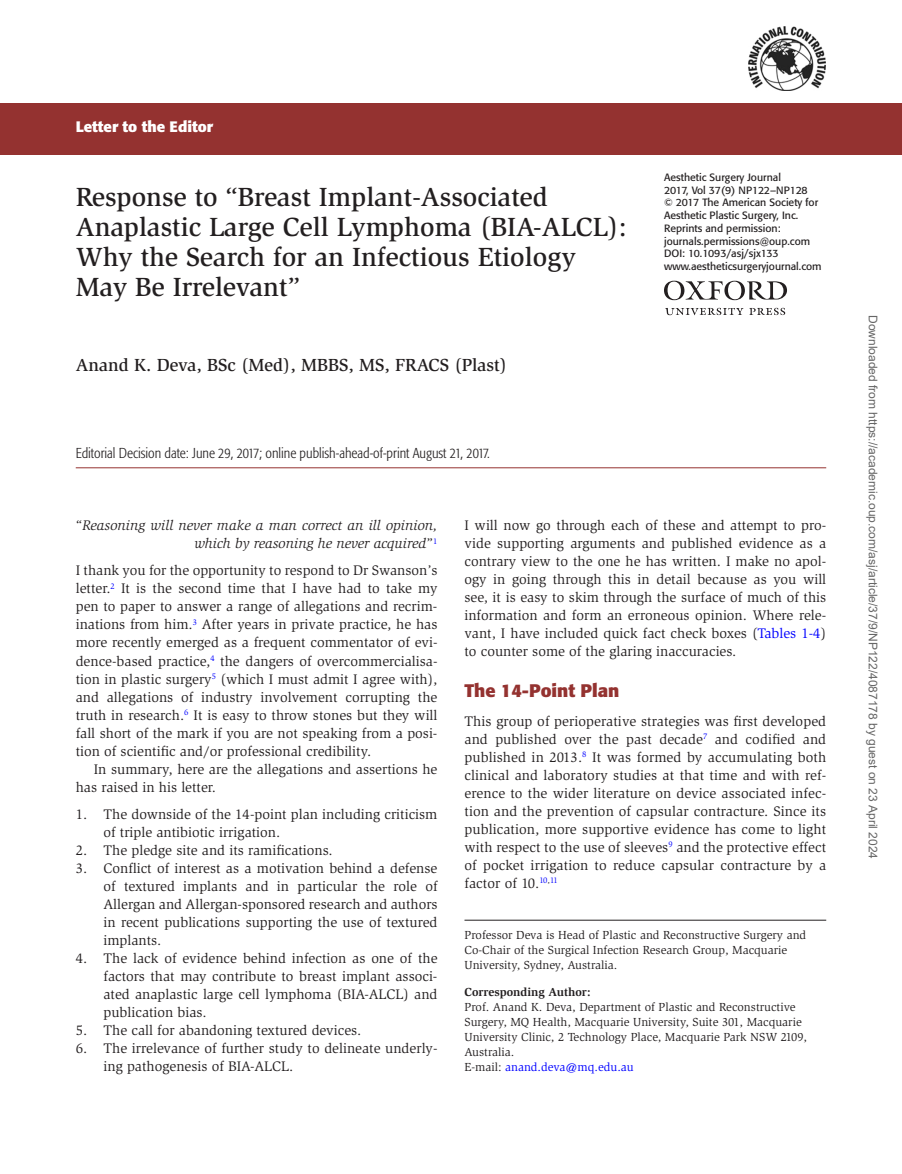
<style>
.page{position:relative;width:902px;height:1174px;background:#fff}
.page>*{position:absolute;margin:0;border:0;box-sizing:border-box;transform-origin:0 0}
.t1{font:500 27px/30px "Slimbach";color:#231f20}
.t2{font:500 18px "Slimbach";color:#231f20}
.t3{font:700 18px "Formata";color:#943230}
.t4{font:700 15px "Formata";color:#fff}
.t5{font:14.25px/18px "Slimbach";color:#231f20;text-align:justify}
.t6{font:italic 14.25px/18px "Slimbach";color:#231f20;text-align:right}
.t7{font:300 condensed 14.25px "Formata";color:#231f20}
.t8{font:12px/15px "Slimbach";color:#231f20}
.t9{font:12px "Arial";color:#666}
.t10{font:700 12px "Slimbach";color:#231f20}
.t11{font:10.5px/12.8px "Formata";color:#231f20}
.s1{font-style:normal}
.s2{color:#00f}
</style>
<div class="page">
<svg style="left:664px;top:281px;width:123px;height:34px"></svg>
<div style="left:0;top:104px;width:901px;height:50px;background:#943230"></div>
<hr style="left:76px;top:467px;width:750px;height:1px;background:#943230">
<hr style="left:464px;top:919px;width:362px;height:1px;background:#231f20">
<img style="left:748px;top:27px;width:77px;height:64px">
<p class="t4" style="left:76px;top:117px;width:139px">Letter to the Editor</p>
<h1 class="t1" style="left:76px;top:182px;width:552px">Response to “Breast Implant-Associated Anaplastic Large Cell Lymphoma (BIA-ALCL):<br>Why the Search for an Infectious Etiology May Be Irrelevant”</h1>
<p class="t2" style="left:76px;top:354px;width:433px">Anand K. Deva, BSc (Med), MBBS, MS, FRACS (Plast)</p>
<p class="t7" style="left:76px;top:445px;width:415px">Editorial Decision date: June 29, 2017; online publish-ahead-of-print August 21, 2017.</p>
<p class="t11" style="left:664px;top:171px;width:159px">Aesthetic Surgery Journal<br>2017, Vol 37(9) NP122–NP128<br>© 2017 The American Society for<br>Aesthetic Plastic Surgery, Inc.<br>Reprints and permission: journals.permissions@oup.com<br>DOI: 10.1093/asj/sjx133 www.aestheticsurgeryjournal.com</p>
<p class="t6" style="left:76px;top:517px;width:363px"><span class="s1">“</span>Reasoning will never make a man correct an ill opinion, which by reasoning he never acquired<span class="s1">”</span><sup>1</sup></p>
<p class="t5" style="left:76px;top:562px;width:363px">I thank you for the opportunity to respond to Dr Swanson’s letter.<sup>2</sup> It is the second time that I have had to take my pen to paper to answer a range of allegations and recrim&shy;inations from him.<sup>3</sup> After years in private practice, he has more recently emerged as a frequent commentator of evi&shy;dence-based practice,<sup>4</sup> the dangers of overcommercialisa&shy;tion in plastic surgery<sup>5</sup> (which I must admit I agree with), and allegations of industry involvement corrupting the truth in research.<sup>6</sup> It is easy to throw stones but they will fall short of the mark if you are not speaking from a posi&shy;tion of scientific and/or professional credibility.</p>
<p class="t5" style="left:76px;top:760px;width:363px;text-indent:18px">In summary, here are the allegations and assertions he has raised in his letter.</p>
<p class="t5" style="left:103px;top:805px;width:335px;text-indent:-28px">1. The downside of the 14-point plan including criticism of triple antibiotic irrigation.</p>
<p class="t5" style="left:76px;top:841px;width:258px">2. The pledge site and its ramifications.</p>
<p class="t5" style="left:103px;top:859px;width:335px;text-indent:-28px">3. Conflict of interest as a motivation behind a defense of textured implants and in particular the role of Allergan and Allergan-sponsored research and authors in recent publications supporting the use of textured implants.</p>
<p class="t5" style="left:103px;top:949px;width:335px;text-indent:-28px">4. The lack of evidence behind infection as one of the factors that may contribute to breast implant associ&shy;ated anaplastic large cell lymphoma (BIA-ALCL) and publication bias.</p>
<p class="t5" style="left:76px;top:1021px;width:287px">5. The call for abandoning textured devices.</p>
<p class="t5" style="left:103px;top:1039px;width:335px;text-indent:-28px">6. The irrelevance of further study to delineate underly&shy;ing pathogenesis of BIA-ALCL.</p>
<p class="t5" style="left:464px;top:517px;width:363px">I will now go through each of these and attempt to pro&shy;vide supporting arguments and published evidence as a contrary view to the one he has written. I make no apol&shy;ogy in going through this in detail because as you will see, it is easy to skim through the surface of much of this information and form an erroneous opinion. Where rele&shy;vant, I have included quick fact check boxes (<span class="s2">Tables 1-4</span>) to counter some of the glaring inaccuracies.</p>
<p class="t3" style="left:464px;top:679px;width:156px">The 14-Point Plan</p>
<p class="t5" style="left:464px;top:712px;width:363px">This group of perioperative strategies was first developed and published over the past decade<sup>7</sup> and codified and published in 2013.<sup>8</sup> It was formed by accumulating both clinical and laboratory studies at that time and with ref&shy;erence to the wider literature on device associated infec&shy;tion and the prevention of capsular contracture. Since its publication, more supportive evidence has come to light with respect to the use of sleeves<sup>9</sup> and the protective effect of pocket irrigation to reduce capsular contracture by a factor of 10.<sup>10</sup><sup>,</sup><sup>11</sup></p>
<p class="t8" style="left:464px;top:927px;width:343px">Professor Deva is Head of Plastic and Reconstructive Surgery and<br>Co-Chair of the Surgical Infection Research Group, Macquarie<br>University, Sydney, Australia.</p>
<p class="t10" style="left:464px;top:984px;width:127px">Corresponding Author:</p>
<p class="t8" style="left:464px;top:999px;width:344px">Prof. Anand K. Deva, Department of Plastic and Reconstructive Surgery, MQ Health, Macquarie University, Suite 301, Macquarie University Clinic, 2 Technology Place, Macquarie Park NSW 2109, Australia.<br>E-mail: <span class="s2">anand.deva@mq.edu.au</span></p>
<p class="t9" style="left:877px;top:315px;width:545px;rotate:90deg">Downloaded from https://academic.oup.com/asj/article/37/9/NP122/4087178 by guest on 23 April 2024</p>
</div>
